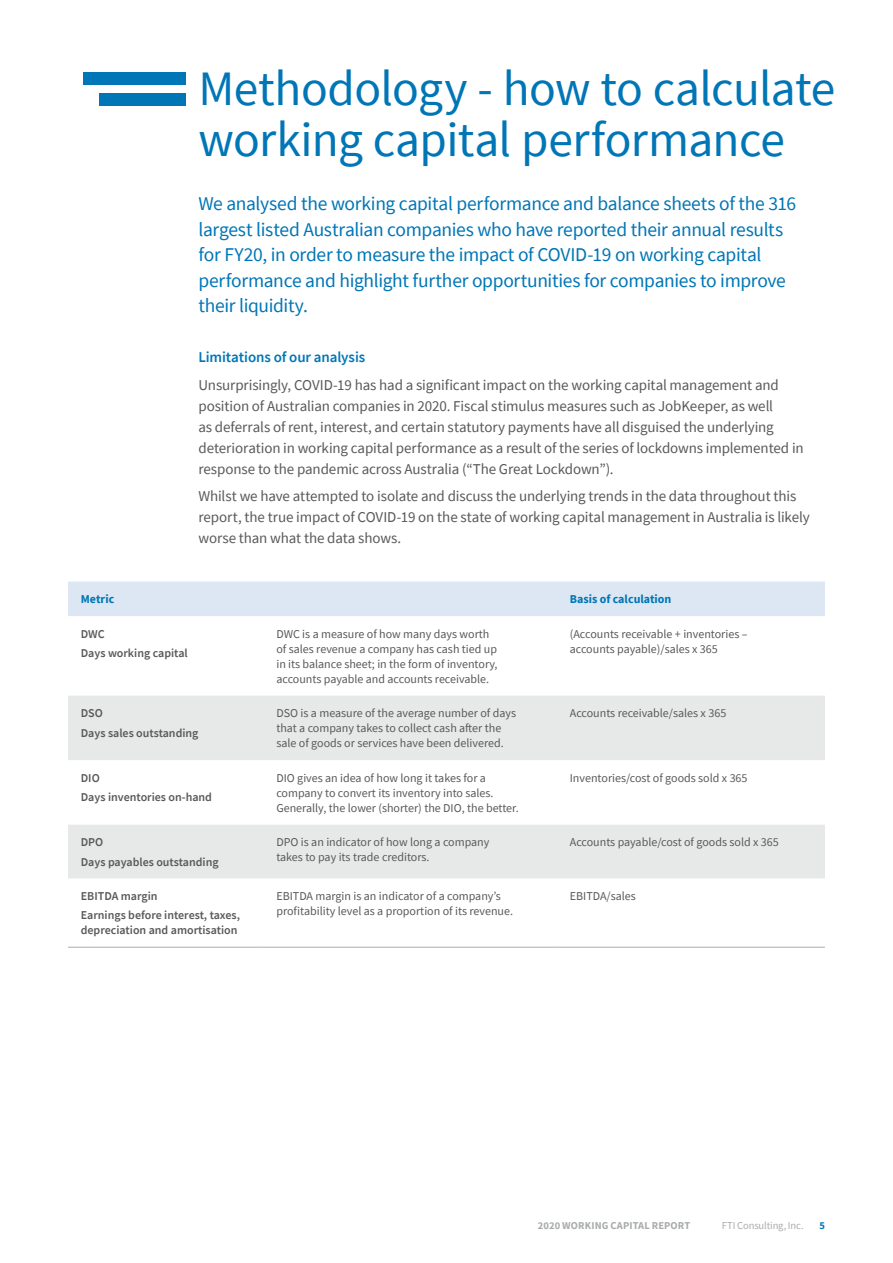
<style>
.page{position:relative;width:893px;height:1263px;background:#fff}
.page>*{position:absolute;margin:0;border:0;box-sizing:border-box;transform-origin:0 0}
.t1{font:49.5px/51px "Source Sans Pro";letter-spacing:-.015em;color:#0076b6}
.t2{font:19.5px/25.5px "Source Sans Pro";letter-spacing:-.015em;color:#0076b6}
.t3{font:15px/21px "Source Sans Pro";letter-spacing:-.01em;color:#58595b}
.t4{font:600 15px "Source Sans Pro";letter-spacing:-.01em;color:#0076b6}
.t5{font:12px/15px "Source Sans Pro";color:#58595b}
.t6{font:600 12px/19.2px "Source Sans Pro";color:#58595b}
.t7{font:700 12px "Source Sans Pro";color:#0076b6}
.t8{font:700 10.5px "Source Sans Pro";letter-spacing:.01em;color:#a9abac}
.t9{font:10.5px "Source Sans Pro";letter-spacing:-.01em;color:#a9abac}
.t10{font:700 10.5px "Source Sans Pro";color:#0076b6}
</style>
<div class="page">
<div style="left:83px;top:72px;width:103px;height:13px;background:#0076b6"></div>
<div style="left:99px;top:93px;width:87px;height:12px;background:#0076b6"></div>
<div style="left:68px;top:582px;width:757px;height:34px;background:#dde7f3"></div>
<svg style="left:68px;top:696px;width:757px;height:182px;fill:#e7e8e8"></svg>
<hr style="left:68px;top:947px;width:196px;height:1px;background:#a9abac">
<hr style="left:264px;top:947px;width:293px;height:1px;background:#a9abac">
<hr style="left:557px;top:947px;width:268px;height:1px;background:#a9abac">
<h1 class="t1" style="left:198px;top:63px;width:638px">Methodology - how to calculate working capital performance</h1>
<p class="t2" style="left:198px;top:191px;width:599px">We analysed the working capital performance and balance sheets of the 316 largest listed Australian companies who have reported their annual results for FY20, in order to measure the impact of COVID-19 on working capital performance and highlight further opportunities for companies to improve their liquidity.</p>
<p class="t4" style="left:198px;top:347px;width:168px">Limitations of our analysis</p>
<p class="t3" style="left:198px;top:374px;width:607px">Unsurprisingly, COVID-19 has had a significant impact on the working capital management and position of Australian companies in 2020. Fiscal stimulus measures such as JobKeeper, as well<br>as deferrals of rent, interest, and certain statutory payments have all disguised the underlying deterioration in working capital performance as a result of the series of lockdowns implemented in response to the pandemic across Australia (“The Great Lockdown”).</p>
<p class="t3" style="left:198px;top:486px;width:613px">Whilst we have attempted to isolate and discuss the underlying trends in the data throughout this report, the true impact of COVID-19 on the state of working capital management in Australia is likely worse than what the data shows.</p>
<p class="t7" style="left:81px;top:591px;width:35px">Metric</p>
<p class="t7" style="left:570px;top:591px;width:103px">Basis of calculation</p>
<p class="t6" style="left:81px;top:624px;width:108px">DWC<br>Days working capital</p>
<p class="t5" style="left:276px;top:626px;width:223px">DWC is a measure of how many days worth of sales revenue a company has cash tied up in its balance sheet; in the form of inventory, accounts payable and accounts receivable.</p>
<p class="t5" style="left:570px;top:626px;width:179px">(Accounts receivable + inventories – accounts payable)/sales x 365</p>
<p class="t6" style="left:81px;top:704px;width:119px">DSO<br>Days sales outstanding</p>
<p class="t5" style="left:276px;top:706px;width:241px">DSO is a measure of the average number of days that a company takes to collect cash after the sale of goods or services have been delivered.</p>
<p class="t5" style="left:570px;top:706px;width:158px">Accounts receivable/sales x 365</p>
<p class="t6" style="left:81px;top:768px;width:133px">DIO<br>Days inventories on‑hand</p>
<p class="t5" style="left:276px;top:770px;width:244px">DIO gives an idea of how long it takes for a company to convert its inventory into sales.<br>Generally, the lower (shorter) the DIO, the better.</p>
<p class="t5" style="left:570px;top:770px;width:179px">Inventories/cost of goods sold x 365</p>
<p class="t6" style="left:81px;top:833px;width:139px">DPO<br>Days payables outstanding</p>
<p class="t5" style="left:276px;top:835px;width:215px">DPO is an indicator of how long a company takes to pay its trade creditors.</p>
<p class="t5" style="left:570px;top:835px;width:211px">Accounts payable/cost of goods sold x 365</p>
<p class="t6" style="left:81px;top:886px;width:161px">EBITDA margin<br>Earnings before interest, taxes,</p>
<p class="t6" style="left:81px;top:921px;width:158px">depreciation and amortisation</p>
<p class="t5" style="left:276px;top:889px;width:238px">EBITDA margin is an indicator of a company’s profitability level as a proportion of its revenue.</p>
<p class="t5" style="left:570px;top:889px;width:68px">EBITDA/sales</p>
<p class="t8" style="left:538px;top:1218px;width:154px">2020 WORKING CAPITAL REPORT</p>
<p class="t9" style="left:722px;top:1219px;width:83px">FTI Consulting, Inc.</p>
<p class="t10" style="left:819px;top:1218px;width:7px">5</p>
</div>
